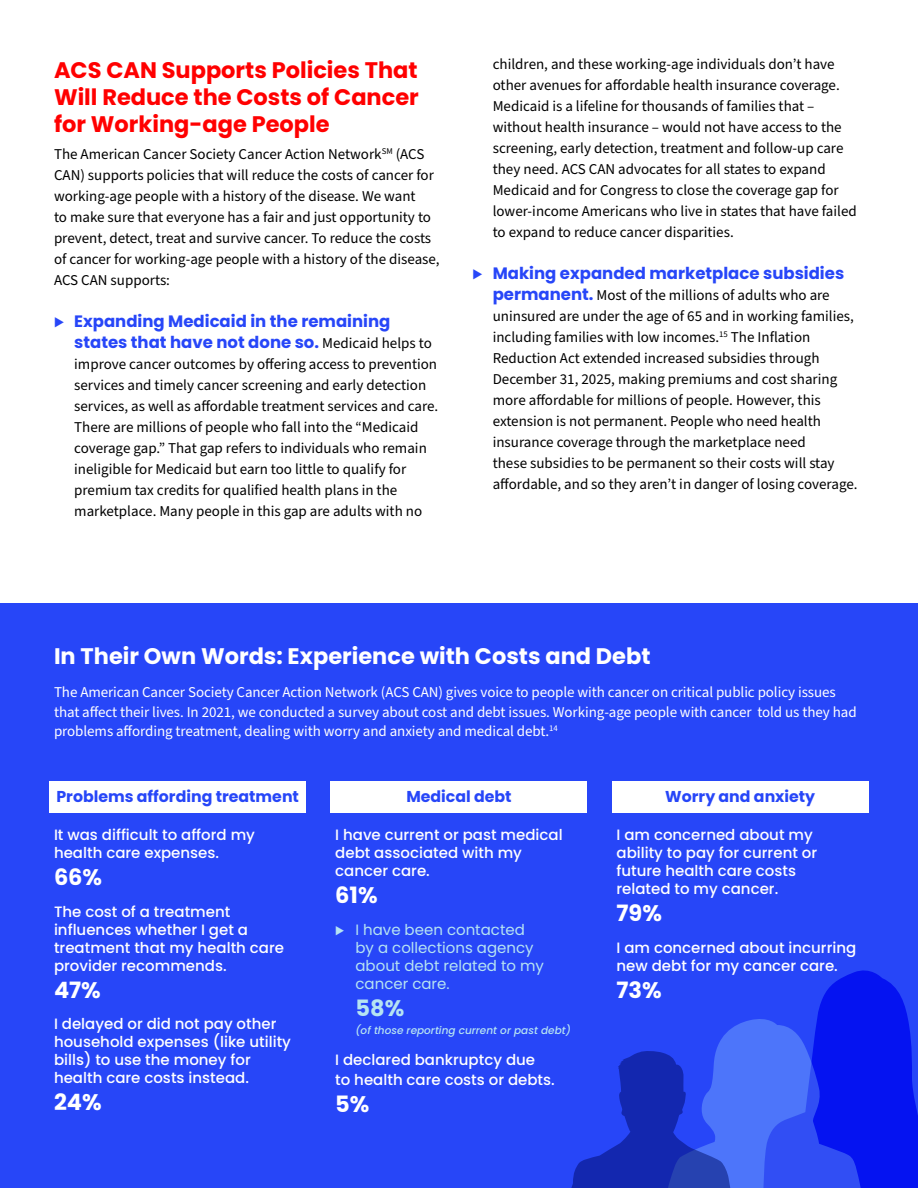
<style>
.page{position:relative;width:918px;height:1188px;background:#fff}
.page>*{position:absolute;margin:0;border:0;box-sizing:border-box;transform-origin:0 0}
.t1{font:700 22.5px/27px "Poppins";color:#f00;text-align:justify}
.t2{font:700 22.5px "Poppins";color:#fff}
.t3{font:700 22.5px "Poppins";color:#b6e4f2}
.t4{font:700 16.5px/21px "Poppins";color:#2746f8}
.List_Paragraph{font:700 15.75px "Poppins";color:#2746f8}
.p{font:15px/21px "Source Sans Pro";color:#000}
.List_Paragraph-2{font:500 15px/18px "Poppins";color:#fff}
.t5{font:15px/19.5px "Source Sans Pro";letter-spacing:-.005em;color:#fff}
.t6{font:15px/18px "Poppins";color:#b6e4f2}
.t7{font:italic 500 10.5px "Poppins";color:#b6e4f2}
.s1{font-family:"Proxima Nova"}
.s2{font-family:"Source Sans Pro";font-weight:400;font-size:15px;color:#000}
.s3{font-family:"Poppins";font-weight:700;font-size:16.5px;color:#2746f8}
.s4{font-family:"Proxima Nova";font-weight:700}
</style>
<div class="page">
<div style="left:0;top:603px;width:918px;height:585px;background:#2746f8"></div>
<div style="left:50px;top:781px;width:256px;height:31px;background:#fff"></div>
<div style="left:331px;top:781px;width:256px;height:31px;background:#fff"></div>
<div style="left:612px;top:781px;width:256px;height:31px;background:#fff"></div>
<svg style="left:571px;top:970px;width:347px;height:218px"></svg>
<p class="t1" style="left:54px;top:56px;width:366px">ACS CAN Supports Policies That Will Reduce the Costs of Cancer for Working-age People</p>
<p class="p" style="left:54px;top:144px;width:387px">The American Cancer Society Cancer Action Network<sup>SM</sup> (ACS CAN) supports policies that will reduce the costs of cancer for working-age people with a history of the disease. We want<br>to make sure that everyone has a fair and just opportunity to prevent, detect, treat and survive cancer. To reduce the costs of cancer for working-age people with a history of the disease, ACS CAN supports:</p>
<p class="t4" style="left:74px;top:310px;width:359px;text-indent:-20px"><span class="s1">⊲</span> Expanding Medicaid in the remaining states that have not done so. <span class="s2">Medicaid helps to</span></p>
<p class="p" style="left:74px;top:354px;width:366px">improve cancer outcomes by offering access to prevention services and timely cancer screening and early detection services, as well as affordable treatment services and care.<br>There are millions of people who fall into the “Medicaid coverage gap.” That gap refers to individuals who remain ineligible for Medicaid but earn too little to qualify for premium tax credits for qualified health plans in the marketplace. Many people in this gap are adults with no</p>
<p class="p" style="left:493px;top:54px;width:366px">children, and these working-age individuals don’t have other avenues for affordable health insurance coverage.<br>Medicaid is a lifeline for thousands of families that – without health insurance – would not have access to the screening, early detection, treatment and follow-up care they need. ACS CAN advocates for all states to expand Medicaid and for Congress to close the coverage gap for lower-income Americans who live in states that have failed to expand to reduce cancer disparities.</p>
<p class="t4" style="left:472px;top:262px;width:373px"><span class="s1">⊲</span> Making expanded marketplace subsidies</p>
<p class="p" style="left:493px;top:285px;width:366px"><span class="s3">permanent.</span> Most of the millions of adults who are uninsured are under the age of 65 and in working families, including families with low incomes.<sup>15</sup> The Inflation Reduction Act extended increased subsidies through December 31, 2025, making premiums and cost sharing more affordable for millions of people. However, this extension is not permanent. People who need health insurance coverage through the marketplace need<br>these subsidies to be permanent so their costs will stay affordable, and so they aren’t in danger of losing coverage.</p>
<p class="t2" style="left:54px;top:643px;width:598px">In Their Own Words: Experience with Costs and Debt</p>
<p class="t5" style="left:54px;top:683px;width:804px">The American Cancer Society Cancer Action Network (ACS CAN) gives voice to people with cancer on critical public policy issues that affect their lives. In 2021, we conducted a survey about cost and debt issues. Working-age people with cancer told us they had problems affording treatment, dealing with worry and anxiety and medical debt.<sup>14</sup></p>
<p class="List_Paragraph" style="left:56px;top:788px;width:244px">Problems affording treatment</p>
<p class="List_Paragraph-2" style="left:54px;top:826px;width:203px">It was difficult to afford my health care expenses.</p>
<p class="t2" style="left:54px;top:865px;width:50px">66%</p>
<p class="List_Paragraph-2" style="left:54px;top:903px;width:232px">The cost of a treatment influences whether I get a treatment that my health care provider recommends.</p>
<p class="t2" style="left:54px;top:977px;width:48px">47%</p>
<p class="List_Paragraph-2" style="left:54px;top:1015px;width:238px">I delayed or did not pay other household expenses (like utility bills) to use the money for health care costs instead.</p>
<p class="t2" style="left:54px;top:1090px;width:49px">24%</p>
<p class="List_Paragraph" style="left:406px;top:788px;width:107px">Medical debt</p>
<p class="List_Paragraph-2" style="left:335px;top:826px;width:229px">I have current or past medical debt associated with my cancer care.</p>
<p class="t2" style="left:335px;top:883px;width:44px">61%</p>
<p class="t6" style="left:356px;top:921px;width:190px;text-indent:-20px"><span class="s4">⊲</span> I have been contacted by a collections agency about debt related to my cancer care.</p>
<p class="t3" style="left:356px;top:995px;width:50px">58%</p>
<p class="t7" style="left:356px;top:1024px;width:217px">(of those reporting current or past debt)</p>
<p class="List_Paragraph-2" style="left:335px;top:1050px;width:221px;line-height:19.8px">I declared bankruptcy due<br>to health care costs or debts.</p>
<p class="t2" style="left:335px;top:1091px;width:36px">5%</p>
<p class="List_Paragraph" style="left:665px;top:788px;width:151px">Worry and anxiety</p>
<p class="List_Paragraph-2" style="left:616px;top:826px;width:202px">I am concerned about my ability to pay for current or future health care costs related to my cancer.</p>
<p class="t2" style="left:616px;top:901px;width:47px">79%</p>
<p class="List_Paragraph-2" style="left:616px;top:939px;width:241px">I am concerned about incurring new debt for my cancer care.</p>
<p class="t2" style="left:616px;top:977px;width:47px">73%</p>
</div>
